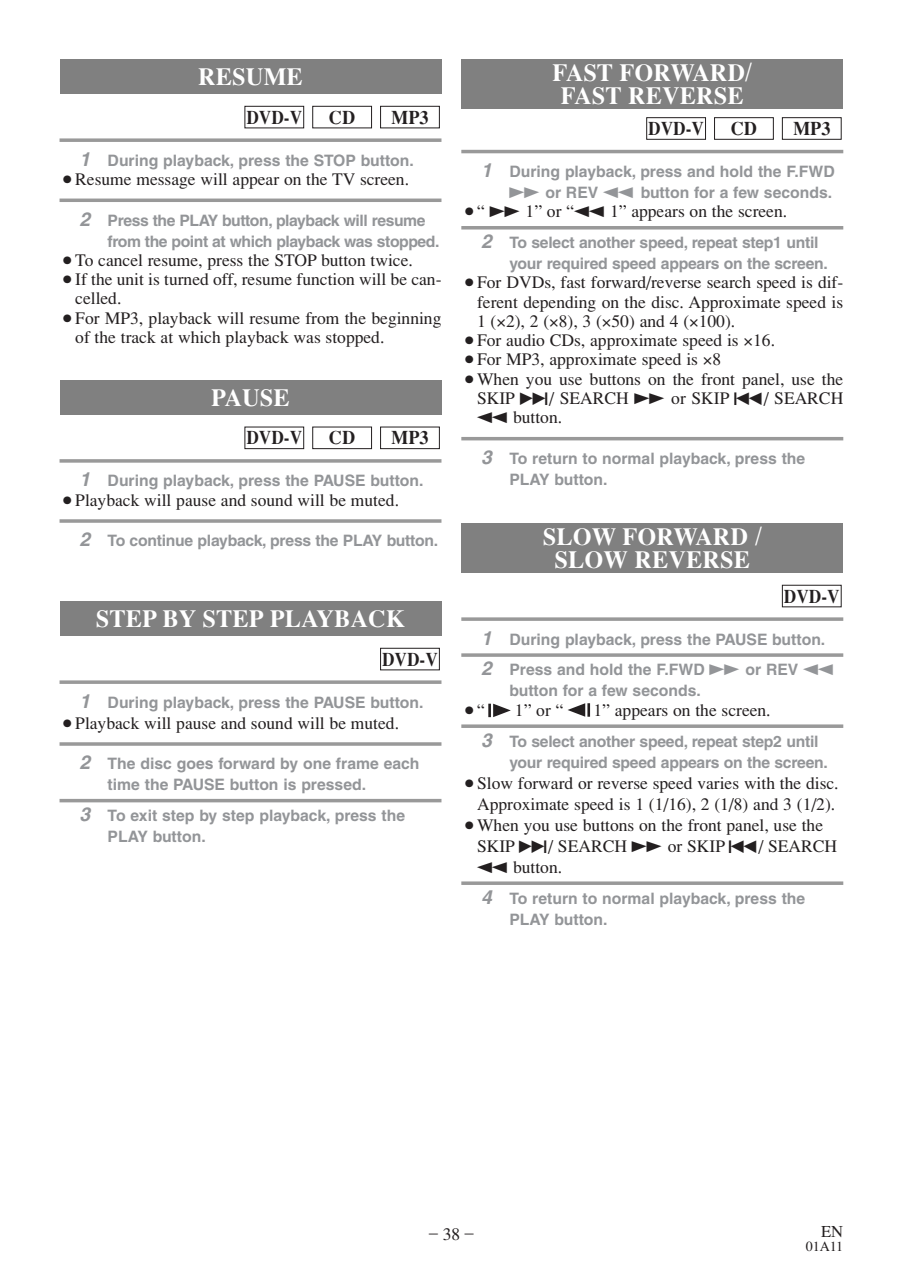
<style>
.page{position:relative;width:903px;height:1276px;background:#fff}
.page>*{position:absolute;margin:0;border:0;box-sizing:border-box;transform-origin:0 0}
.t1{font:700 24.5px/22.8px "Times";color:#fff;text-align:center}
.t2{font:700 19.25px "Times";color:#231f20;scale:.9 1}
.t3{font:700 19.25px "Times";color:#231f20;scale:.95 1}
.t4{font:17.5px/19.2px "Times";color:#231f20}
.t5{font:16.62px "Times";color:#231f20}
.t6{font:700 15.75px/21px "Helvetica";color:#939598}
.t7{font:700 15.75px/21px "Helvetica";letter-spacing:-.03em;color:#939598}
.t8{font:14px "Times";color:#231f20}
.s1{font-style:italic;font-size:19.25px}
.s2{font-family:"Funai Font";font-weight:400;font-size:17.5px}
.s3{font-family:"Funai Font"}
</style>
<div class="page">
<div style="left:60px;top:601px;width:381px;height:35px;background:#808080"></div>
<svg style="left:60px;top:680px;width:381px;height:4px;background:#a5a5a5"></svg>
<svg style="left:60px;top:742px;width:381px;height:4px;background:#a5a5a5"></svg>
<hr style="left:60px;top:799px;width:381px;height:3px;background:#999">
<div style="left:380px;top:648px;width:60px;height:22px;border:1px solid #231f20"></div>
<div style="left:60px;top:60px;width:381px;height:34px;background:#808080"></div>
<svg style="left:60px;top:138px;width:381px;height:4px;background:#a5a5a5"></svg>
<hr style="left:60px;top:199px;width:381px;height:3px;background:#999">
<div style="left:380px;top:106px;width:60px;height:22px;border:1px solid #231f20"></div>
<div style="left:312px;top:106px;width:60px;height:22px;border:1px solid #231f20"></div>
<div style="left:245px;top:106px;width:59px;height:22px;border:1px solid #231f20"></div>
<hr style="left:461px;top:150px;width:382px;height:3px;background:#999">
<hr style="left:461px;top:226px;width:382px;height:3px;background:#999">
<hr style="left:461px;top:437px;width:382px;height:3px;background:#999">
<div style="left:782px;top:117px;width:60px;height:23px;border:1px solid #231f20"></div>
<div style="left:714px;top:117px;width:60px;height:23px;border:1px solid #231f20"></div>
<div style="left:646px;top:117px;width:60px;height:23px;border:1px solid #231f20"></div>
<div style="left:461px;top:60px;width:382px;height:49px;background:#808080"></div>
<div style="left:60px;top:380px;width:381px;height:35px;background:#808080"></div>
<svg style="left:60px;top:459px;width:381px;height:4px;background:#a5a5a5"></svg>
<svg style="left:60px;top:519px;width:381px;height:4px;background:#a5a5a5"></svg>
<div style="left:380px;top:427px;width:60px;height:22px;border:1px solid #231f20"></div>
<div style="left:312px;top:427px;width:60px;height:22px;border:1px solid #231f20"></div>
<div style="left:245px;top:427px;width:59px;height:22px;border:1px solid #231f20"></div>
<div style="left:461px;top:523px;width:382px;height:50px;background:#808080"></div>
<svg style="left:461px;top:617px;width:382px;height:4px;background:#a5a5a5"></svg>
<svg style="left:461px;top:653px;width:382px;height:4px;background:#a5a5a5"></svg>
<svg style="left:461px;top:724px;width:382px;height:4px;background:#a5a5a5"></svg>
<svg style="left:461px;top:881px;width:382px;height:4px;background:#a5a5a5"></svg>
<svg style="left:568px;top:703px;width:17px;height:14px"></svg>
<hr style="left:587px;top:703px;width:3px;height:14px;background:#231f20">
<svg style="left:488px;top:704px;width:23px;height:13px"></svg>
<div style="left:782px;top:585px;width:60px;height:22px;border:1px solid #231f20"></div>
<h1 class="t1" style="left:198px;top:68px;width:106px">RESUME</h1>
<p class="t2" style="left:246px;top:110px;width:63px">DVD-V</p>
<p class="t3" style="left:329px;top:110px;width:29px">CD</p>
<p class="t3" style="left:391px;top:110px;width:41px">MP3</p>
<p class="t6" style="left:79px;top:151px;width:336px"><span class="s1">1</span> During playback, press the STOP button.</p>
<p class="t4" style="left:60px;top:171px;width:351px">○Resume message will appear on the TV screen.</p>
<p class="t7" style="left:108px;top:211px;width:333px;text-indent:-28px"><span class="s1">2</span> Press the PLAY button, playback will resume from the point at which playback was stopped.</p>
<p class="t4" style="left:60px;top:252px;width:355px">○To cancel resume, press the STOP button twice.</p>
<p class="t4" style="left:75px;top:271px;width:368px;text-indent:-16px">○If the unit is turned off, resume function will be can&shy;celled.</p>
<p class="t4" style="left:75px;top:310px;width:368px;text-indent:-16px">○For MP3, playback will resume from the beginning of the track at which playback was stopped.</p>
<h1 class="t1" style="left:211px;top:388px;width:80px">PAUSE</h1>
<p class="t2" style="left:246px;top:431px;width:63px">DVD-V</p>
<p class="t3" style="left:329px;top:431px;width:29px">CD</p>
<p class="t3" style="left:391px;top:431px;width:41px">MP3</p>
<p class="t6" style="left:79px;top:472px;width:346px"><span class="s1">1</span> During playback, press the PAUSE button.</p>
<p class="t4" style="left:60px;top:492px;width:341px">○Playback will pause and sound will be muted.</p>
<p class="t6" style="left:79px;top:532px;width:360px"><span class="s1">2</span> To continue playback, press the PLAY button.</p>
<h1 class="t1" style="left:96px;top:610px;width:311px">STEP BY STEP PLAYBACK</h1>
<p class="t2" style="left:382px;top:652px;width:63px">DVD-V</p>
<p class="t6" style="left:79px;top:693px;width:346px"><span class="s1">1</span> During playback, press the PAUSE button.</p>
<p class="t4" style="left:60px;top:715px;width:341px">○Playback will pause and sound will be muted.</p>
<p class="t6" style="left:108px;top:755px;width:313px;text-indent:-28px"><span class="s1">2</span> The disc goes forward by one frame each time the PAUSE button is pressed.</p>
<p class="t6" style="left:108px;top:807px;width:299px;text-indent:-28px"><span class="s1">3</span> To exit step by step playback, press the<br>PLAY button.</p>
<h1 class="t1" style="left:553px;top:64px;width:201px">FAST FORWARD/<br>FAST REVERSE</h1>
<p class="t2" style="left:648px;top:122px;width:63px">DVD-V</p>
<p class="t3" style="left:731px;top:122px;width:29px">CD</p>
<p class="t3" style="left:793px;top:122px;width:41px">MP3</p>
<p class="t6" style="left:481px;top:162px;width:355px;text-align:right"><span class="s1">1</span> During playback, press and hold the F.FWD <span class="s2">g</span> or REV <span class="s2">h</span> button for a few seconds.</p>
<p class="t4" style="left:461px;top:203px;width:327px">○“ <span class="s3">g</span> 1” or “<span class="s3">h</span> 1” appears on the screen.</p>
<p class="t6" style="left:509px;top:234px;width:320px;text-indent:-28px"><span class="s1">2</span> To select another speed, repeat step1 until your required speed appears on the screen.</p>
<p class="t4" style="left:477px;top:275px;width:368px;text-align:justify;text-indent:-16px">○For DVDs, fast forward/reverse search speed is dif&shy;ferent depending on the disc. Approximate speed is 1 ( 2), 2 ( 8), 3 ( 50) and 4 ( 100).</p>
<p class="t4" style="left:461px;top:332px;width:315px">○For audio CDs, approximate speed is 16.</p>
<p class="t4" style="left:461px;top:352px;width:261px">○For MP3, approximate speed is 8</p>
<p class="t4" style="left:477px;top:371px;width:368px;text-align:justify;text-indent:-16px">○When you use buttons on the front panel, use the SKIP <span class="s3">G</span> / SEARCH <span class="s3">g</span> or SKIP <span class="s3">H</span> / SEARCH <span class="s3">h</span> button.</p>
<p class="t6" style="left:509px;top:449px;width:297px;text-indent:-28px"><span class="s1">3</span> To return to normal playback, press the<br>PLAY button.</p>
<h1 class="t1" style="left:543px;top:528px;width:221px">SLOW FORWARD /<br>SLOW REVERSE</h1>
<p class="t2" style="left:784px;top:589px;width:63px">DVD-V</p>
<p class="t6" style="left:481px;top:625px;width:355px;line-height:31px"><span class="s1">1</span> During playback, press the PAUSE button.<br><span class="s1">2</span> Press and hold the F.FWD <span class="s2">g</span> or REV <span class="s2">h</span></p>
<p class="t6" style="left:509px;top:682px;width:193px">button for a few seconds.</p>
<p class="t4" style="left:461px;top:702px;width:25px">○“</p>
<p class="t4" style="left:515px;top:702px;width:50px">1” or “</p>
<p class="t4" style="left:594px;top:702px;width:179px">1” appears on the screen.</p>
<p class="t6" style="left:509px;top:732px;width:320px;text-indent:-28px"><span class="s1">3</span> To select another speed, repeat step2 until your required speed appears on the screen.</p>
<p class="t4" style="left:461px;top:774px;width:379px;line-height:21px;text-align:right">○Slow forward or reverse speed varies with the disc.<br>Approximate speed is 1 (1/16), 2 (1/8) and 3 (1/2).</p>
<p class="t4" style="left:477px;top:816px;width:361px;line-height:21px;text-indent:-16px">○When you use buttons on the front panel, use the<br>SKIP <span class="s3">G</span> / SEARCH <span class="s3">g</span> or SKIP <span class="s3">H</span> / SEARCH <span class="s3">h</span> button.</p>
<p class="t6" style="left:509px;top:889px;width:297px;text-indent:-28px"><span class="s1">4</span> To return to normal playback, press the<br>PLAY button.</p>
<p class="t4" style="left:429px;top:1225px;width:46px">–38–</p>
<p class="t5" style="left:821px;top:1225px;width:24px">EN</p>
<p class="t8" style="left:806px;top:1241px;width:39px">01A11</p>
</div>
